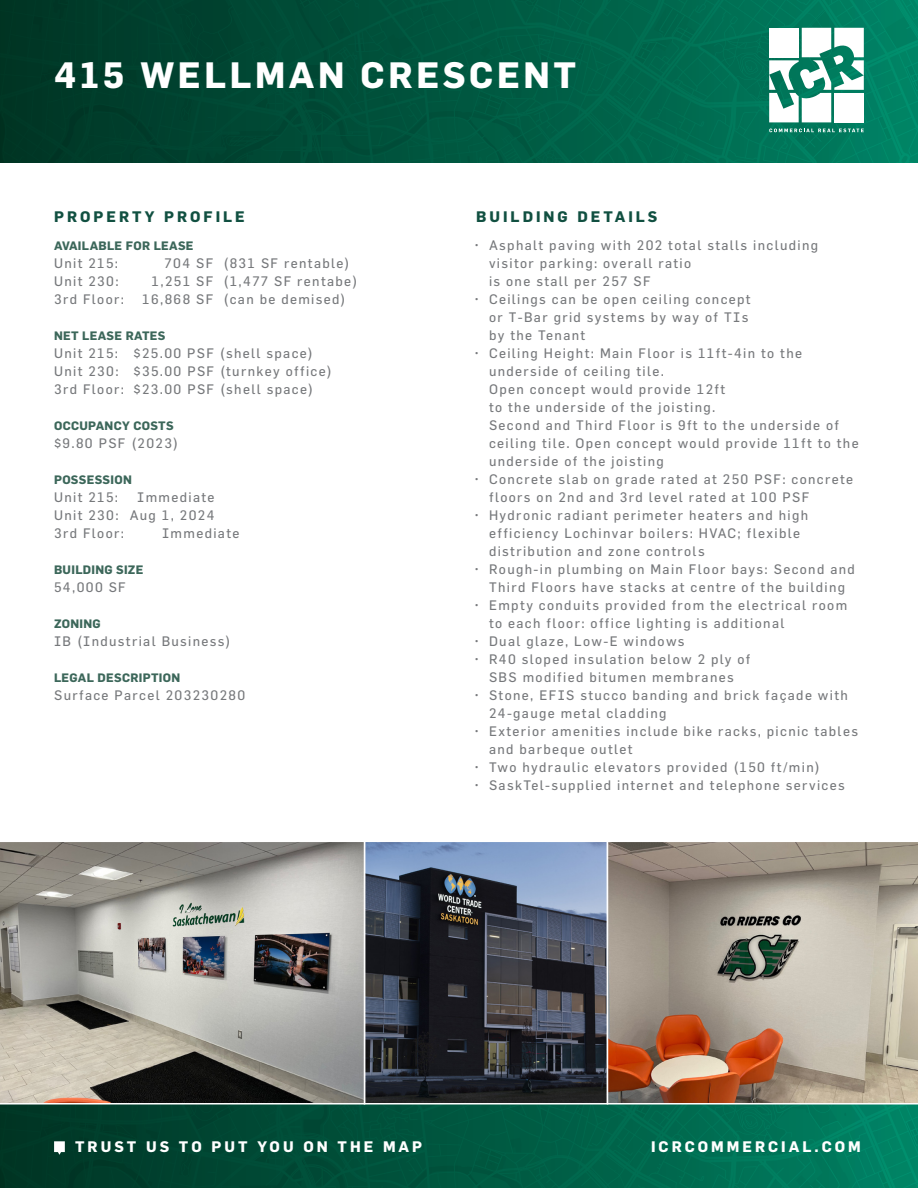
<style>
.page{position:relative;width:918px;height:1188px;background:#fff}
.page>*{position:absolute;margin:0;border:0;box-sizing:border-box;transform-origin:0 0}
.t1{font:700 36px "Flama";letter-spacing:.1em;color:#fff}
.t2{font:700 15px "Flama";letter-spacing:.2em;color:#fff}
.t3{font:700 15px "Flama";letter-spacing:.2em;color:#115041}
.t4{font:13.5px/18px "Flama";letter-spacing:.1em;color:#76787b}
.t5{font:700 12px "Flama";letter-spacing:.025em;color:#3c675a}
</style>
<div class="page">
<svg style="left:0;top:0;width:918px;height:162px;background:#00513b"></svg>
<svg style="left:0;top:1105px;width:918px;height:83px;background:#005942"></svg>
<svg style="left:634px;top:5px;width:230px;height:157px"></svg>
<img style="left:367px;top:844px;width:238px;height:258px">
<div style="left:364px;top:841px;width:244px;height:264px;border:2px solid #fff"></div>
<svg style="left:0;top:841px;width:365px;height:264px;background:#9a9892"></svg>
<svg style="left:607px;top:841px;width:311px;height:264px;background:#aa9787"></svg>
<h1 class="t1" style="left:54px;top:53px;width:524px">415 WELLMAN CRESCENT</h1>
<p class="t3" style="left:54px;top:207px;width:192px">PROPERTY PROFILE</p>
<p class="t5" style="left:54px;top:239px;width:141px">AVAILABLE FOR LEASE</p>
<p class="t4" style="left:54px;top:254px;width:66px">Unit 215:</p>
<p class="t4" style="left:165px;top:254px;width:187px">704 SF (831 SF rentable)</p>
<p class="t4" style="left:54px;top:272px;width:66px">Unit 230:</p>
<p class="t4" style="left:152px;top:272px;width:207px">1,251 SF (1,477 SF rentabe)</p>
<p class="t4" style="left:54px;top:290px;width:72px">3rd Floor:</p>
<p class="t4" style="left:142px;top:290px;width:205px">16,868 SF (can be demised)</p>
<p class="t5" style="left:54px;top:329px;width:113px">NET LEASE RATES</p>
<p class="t4" style="left:54px;top:344px;width:279px">Unit 215: $25.00 PSF (shell space)<br>Unit 230: $35.00 PSF (turnkey office)<br>3rd Floor: $23.00 PSF (shell space)</p>
<p class="t5" style="left:54px;top:419px;width:121px">OCCUPANCY COSTS</p>
<p class="t4" style="left:54px;top:434px;width:126px">$9.80 PSF (2023)</p>
<p class="t5" style="left:54px;top:473px;width:79px">POSSESSION</p>
<p class="t4" style="left:54px;top:488px;width:66px">Unit 215:</p>
<p class="t4" style="left:54px;top:488px;width:162px;text-align:justify;text-indent:83px">Immediate Unit 230: Aug 1, 2024<br>3rd Floor:</p>
<p class="t4" style="left:162px;top:524px;width:79px">Immediate</p>
<p class="t5" style="left:54px;top:563px;width:91px">BUILDING SIZE</p>
<p class="t4" style="left:54px;top:578px;width:73px">54,000 SF</p>
<p class="t5" style="left:54px;top:617px;width:48px">ZONING</p>
<p class="t4" style="left:54px;top:632px;width:178px">IB (Industrial Business)</p>
<p class="t5" style="left:54px;top:671px;width:128px">LEGAL DESCRIPTION</p>
<p class="t4" style="left:54px;top:686px;width:193px">Surface Parcel 203230280</p>
<p class="t3" style="left:476px;top:207px;width:183px">BUILDING DETAILS</p>
<p class="t4" style="left:489px;top:236px;width:331px;text-indent:-15px">• Asphalt paving with 202 total stalls including visitor parking: overall ratio<br>is one stall per 257 SF</p>
<p class="t4" style="left:489px;top:290px;width:263px;text-indent:-15px">• Ceilings can be open ceiling concept or T-Bar grid systems by way of TIs by the Tenant</p>
<p class="t4" style="left:489px;top:344px;width:371px;text-indent:-15px">• Ceiling Height: Main Floor is 11ft-4in to the underside of ceiling tile.<br>Open concept would provide 12ft<br>to the underside of the joisting.<br>Second and Third Floor is 9ft to the underside of ceiling tile. Open concept would provide 11ft to the underside of the joisting</p>
<p class="t4" style="left:489px;top:470px;width:366px;text-indent:-15px">• Concrete slab on grade rated at 250 PSF: concrete floors on 2nd and 3rd level rated at 100 PSF</p>
<p class="t4" style="left:489px;top:506px;width:321px;text-indent:-15px">• Hydronic radiant perimeter heaters and high efficiency Lochinvar boilers: HVAC; flexible distribution and zone controls</p>
<p class="t4" style="left:474px;top:560px;width:382px;text-align:center">• Rough-in plumbing on Main Floor bays: Second and<br>Third Floors have stacks at centre of the building</p>
<p class="t4" style="left:489px;top:596px;width:360px;text-indent:-15px">• Empty conduits provided from the electrical room to each floor: office lighting is additional</p>
<p class="t4" style="left:474px;top:632px;width:212px">• Dual glaze, Low-E windows</p>
<p class="t4" style="left:474px;top:650px;width:278px;text-align:center">• R40 sloped insulation below 2 ply of<br>SBS modified bitumen membranes</p>
<p class="t4" style="left:489px;top:686px;width:360px;text-indent:-15px">• Stone, EFIS stucco banding and brick façade with<br>24-gauge metal cladding</p>
<p class="t4" style="left:489px;top:722px;width:370px;text-indent:-15px">• Exterior amenities include bike racks, picnic tables and barbeque outlet</p>
<p class="t4" style="left:474px;top:758px;width:347px">• Two hydraulic elevators provided (150 ft/min)</p>
<p class="t4" style="left:474px;top:776px;width:372px">• SaskTel-supplied internet and telephone services</p>
<p class="t2" style="left:75px;top:1138px;width:349px">TRUST US TO PUT YOU ON THE MAP</p>
<p class="t2" style="left:651px;top:1138px;width:211px">ICRCOMMERCIAL.COM</p>
</div>
